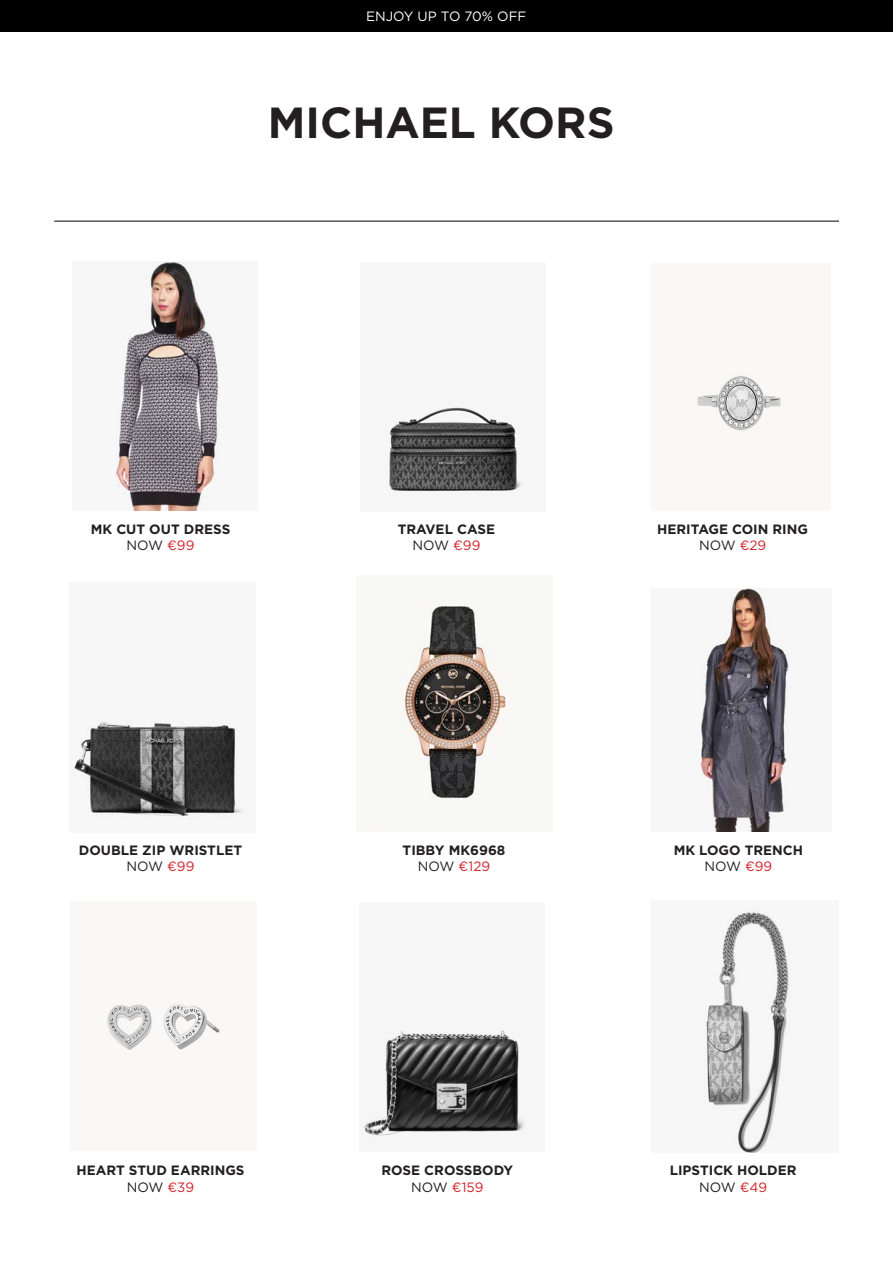
<style>
.page{position:relative;width:893px;height:1263px;background:#fff}
.page>*{position:absolute;margin:0;border:0;box-sizing:border-box;transform-origin:0 0}
.t1{font:700 43.5px "Gotham";color:#231f20}
.t2{font:700 13.5px "Gotham";color:#231f20}
.t3{font:13.5px "Gotham";color:#231f20}
.t4{font:13.5px "Gotham";color:#fff}
.t5{font:13.5px "Gotham";color:#d1232a}
.s1{color:#d1232a}
.s2{color:#231f20}
</style>
<div class="page">
<hr style="left:54px;top:221px;width:785px;height:1px;background:#000">
<img style="left:389px;top:407px;width:134px;height:84px">
<img style="left:703px;top:907px;width:88px;height:246px">
<img style="left:697px;top:374px;width:85px;height:59px">
<img style="left:363px;top:1030px;width:163px;height:108px">
<img style="left:69px;top:720px;width:176px;height:99px">
<img style="left:356px;top:575px;width:197px;height:257px">
<div style="left:0;top:0;width:893px;height:32px;background:#000"></div>
<img style="left:107px;top:1003px;width:114px;height:49px">
<img style="left:115px;top:261px;width:106px;height:249px">
<img style="left:695px;top:589px;width:96px;height:243px">
<p class="t4" style="left:366px;top:8px;width:162px">ENJOY UP TO 70% OFF</p>
<p class="t1" style="left:268px;top:94px;width:348px">MICHAEL KORS</p>
<p class="t2" style="left:91px;top:520px;width:141px">MK CUT OUT DRESS</p>
<p class="t3" style="left:127px;top:537px;width:69px">NOW <span class="s1">€99</span></p>
<p class="t2" style="left:398px;top:520px;width:99px">TRAVEL CASE</p>
<p class="t3" style="left:413px;top:537px;width:69px">NOW <span class="s1">€99</span></p>
<p class="t2" style="left:657px;top:520px;width:152px">HERITAGE COIN RING</p>
<p class="t3" style="left:699px;top:537px;width:69px">NOW <span class="s1">€29</span></p>
<p class="t2" style="left:79px;top:841px;width:165px">DOUBLE ZIP WRISTLET</p>
<p class="t3" style="left:127px;top:858px;width:69px">NOW <span class="s1">€99</span></p>
<p class="t2" style="left:403px;top:841px;width:104px">TIBBY MK6968</p>
<p class="t5" style="left:418px;top:858px;width:74px"><span class="s2">NOW</span> €129</p>
<p class="t2" style="left:674px;top:841px;width:131px">MK LOGO TRENCH</p>
<p class="t3" style="left:704px;top:858px;width:69px">NOW <span class="s1">€99</span></p>
<p class="t2" style="left:76px;top:1161px;width:170px">HEART STUD EARRINGS</p>
<p class="t3" style="left:127px;top:1178px;width:69px">NOW <span class="s1">€39</span></p>
<p class="t2" style="left:381px;top:1161px;width:133px">ROSE CROSSBODY</p>
<p class="t5" style="left:411px;top:1178px;width:74px"><span class="s2">NOW</span> €159</p>
<p class="t2" style="left:670px;top:1161px;width:128px">LIPSTICK HOLDER</p>
<p class="t3" style="left:699px;top:1178px;width:70px">NOW <span class="s1">€49</span></p>
</div>
